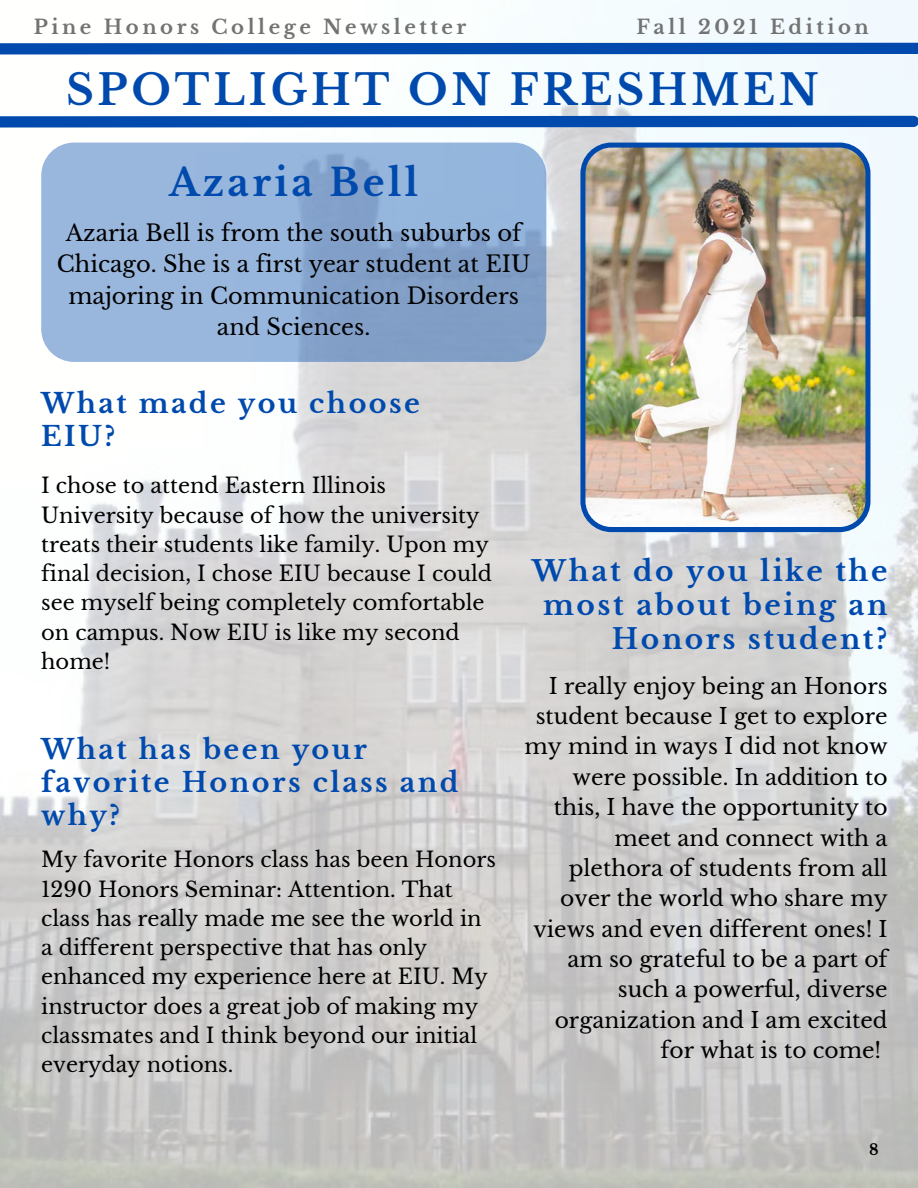
<style>
.page{position:relative;width:918px;height:1188px;background:#fff}
.page>*{position:absolute;margin:0;border:0;box-sizing:border-box;transform-origin:0 0}
.t1{font:700 42px "Libre Baskerville";letter-spacing:.09em;color:#004aad}
.t2{font:700 37.5px "Libre Baskerville";letter-spacing:.09em;color:#004aad}
.t3{font:700 28.05px/33.9px "Libre Baskerville";letter-spacing:.09em;color:#004aad;text-align:right}
.t4{font:700 27px/32.7px "Libre Baskerville";letter-spacing:.09em;color:#004aad}
.t5{font:22.5px/31.5px "Libre Baskerville";color:#000;text-align:center}
.t6{font:21.75px/30.3px "Libre Baskerville";color:#000;text-align:right}
.t7{font:21px/29.2px "Libre Baskerville";color:#000}
.t8{font:700 19.65px "Libre Baskerville";letter-spacing:.18em;color:#737373}
.t9{font:700 15px "Libre Baskerville";color:#000}
</style>
<div class="page">
<img style="left:0;top:0;width:918px;height:1188px">
<img style="left:580px;top:143px;width:291px;height:389px">
<svg style="left:41px;top:143px;width:505px;height:219px;background:#90aed5"></svg>
<svg style="left:0;top:110px;width:918px;height:23px"></svg>
<svg style="left:0;top:37px;width:918px;height:23px"></svg>
<p class="t8" style="left:34px;top:15px;width:434px">Pine Honors College Newsletter</p>
<p class="t8" style="left:636px;top:15px;width:234px">Fall 2021 Edition</p>
<p class="t1" style="left:66px;top:64px;width:754px">SPOTLIGHT ON FRESHMEN</p>
<p class="t2" style="left:169px;top:160px;width:251px">Azaria Bell</p>
<p class="t5" style="left:57px;top:217px;width:475px">Azaria Bell is from the south suburbs of Chicago. She is a first year student at EIU majoring in Communication Disorders and Sciences.</p>
<p class="t4" style="left:41px;top:387px;width:380px">What made you choose<br>EIU?</p>
<p class="t7" style="left:41px;top:471px;width:452px">I chose to attend Eastern Illinois University because of how the university treats their students like family. Upon my final decision, I chose EIU because I could see myself being completely comfortable on campus. Now EIU is like my second home!</p>
<p class="t4" style="left:41px;top:734px;width:419px">What has been your favorite Honors class and why?</p>
<p class="t7" style="left:41px;top:845px;width:456px">My favorite Honors class has been Honors 1290 Honors Seminar: Attention. That class has really made me see the world in a different perspective that has only enhanced my experience here at EIU. My instructor does a great job of making my classmates and I think beyond our initial everyday notions.</p>
<p class="t3" style="left:532px;top:555px;width:357px">What do you like the most about being an<br>Honors student?</p>
<p class="t6" style="left:525px;top:671px;width:365px">I really enjoy being an Honors student because I get to explore my mind in ways I did not know were possible. In addition to this, I have the opportunity to meet and connect with a plethora of students from all over the world who share my views and even different ones! I am so grateful to be a part of such a powerful, diverse organization and I am excited for what is to come!</p>
<p class="t9" style="left:869px;top:1140px;width:11px">8</p>
</div>
